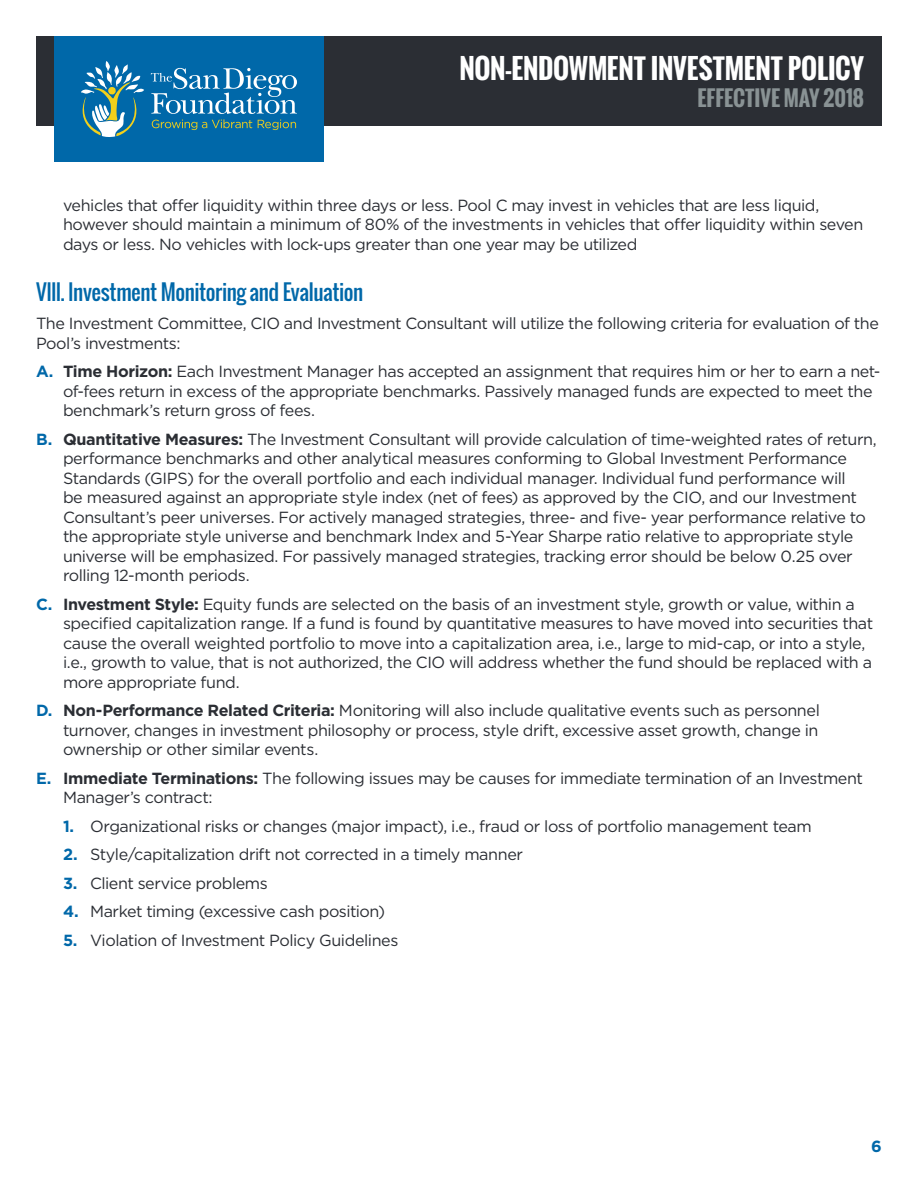
<style>
.page{position:relative;width:918px;height:1188px;background:#fff}
.page>*{position:absolute;margin:0;border:0;box-sizing:border-box;transform-origin:0 0}
.t1{font:700 27px "Oswald";letter-spacing:-.005em;color:#fff}
.H2_-_Dark_1C{font:21px "Oswald";letter-spacing:-.025em;color:#0068a9}
.t2{font:700 21px "Oswald";color:#899294}
.C_-_Body{font:16.2px/19.5px "Gotham";letter-spacing:-.03em;color:#2b2e34}
.t3{font:700 16.2px "Gotham";color:#0068a9}
.s1{font-weight:700;color:#0068a9}
.s2{font-weight:700}
</style>
<div class="page">
<div style="left:36px;top:36px;width:846px;height:89px;background:#2b2e34"></div>
<div style="left:54px;top:36px;width:270px;height:126px;background:#0068a9"></div>
<svg style="left:81px;top:61px;width:63px;height:76px"></svg>
<svg style="left:151px;top:68px;width:146px;height:62px"></svg>
<h1 class="t1" style="left:459px;top:48px;width:406px">NON-ENDOWMENT INVESTMENT POLICY</h1>
<p class="t2" style="left:697px;top:82px;width:168px">EFFECTIVE MAY 2018</p>
<p class="C_-_Body" style="left:63px;top:195px;width:802px">vehicles that offer liquidity within three days or less. Pool C may invest in vehicles that are less liquid, however should maintain a minimum of 80% of the investments in vehicles that offer liquidity within seven days or less. No vehicles with lock-ups greater than one year may be utilized</p>
<p class="H2_-_Dark_1C" style="left:36px;top:276px;width:329px">VIII. Investment Monitoring and Evaluation</p>
<p class="C_-_Body" style="left:36px;top:314px;width:844px">The Investment Committee, CIO and Investment Consultant will utilize the following criteria for evaluation of the<br>Pool’s investments:</p>
<p class="C_-_Body" style="left:63px;top:362px;width:819px;text-indent:-27px"><span class="s1">A.</span> <span class="s2">Time Horizon:</span> Each Investment Manager has accepted an assignment that requires him or her to earn a net&shy;of-fees return in excess of the appropriate benchmarks. Passively managed funds are expected to meet the benchmark’s return gross of fees.</p>
<p class="C_-_Body" style="left:63px;top:429px;width:815px;text-indent:-27px"><span class="s1">B.</span> <span class="s2">Quantitative Measures:</span> The Investment Consultant will provide calculation of time-weighted rates of return, performance benchmarks and other analytical measures conforming to Global Investment Performance Standards (GIPS) for the overall portfolio and each individual manager. Individual fund performance will<br>be measured against an appropriate style index (net of fees) as approved by the CIO, and our Investment Consultant’s peer universes. For actively managed strategies, three- and five- year performance relative to the appropriate style universe and benchmark Index and 5-Year Sharpe ratio relative to appropriate style universe will be emphasized. For passively managed strategies, tracking error should be below 0.25 over rolling 12-month periods.</p>
<p class="C_-_Body" style="left:63px;top:594px;width:812px;text-indent:-27px"><span class="s1">C.</span> <span class="s2">Investment Style:</span> Equity funds are selected on the basis of an investment style, growth or value, within a specified capitalization range. If a fund is found by quantitative measures to have moved into securities that cause the overall weighted portfolio to move into a capitalization area, i.e., large to mid-cap, or into a style, i.e., growth to value, that is not authorized, the CIO will address whether the fund should be replaced with a more appropriate fund.</p>
<p class="C_-_Body" style="left:63px;top:701px;width:758px;text-align:justify;text-indent:-27px"><span class="s1">D.</span> <span class="s2">Non-Performance Related Criteria:</span> Monitoring will also include qualitative events such as personnel turnover, changes in investment philosophy or process, style drift, excessive asset growth, change in ownership or other similar events.</p>
<p class="C_-_Body" style="left:63px;top:768px;width:802px;text-indent:-27px"><span class="s1">E.</span> <span class="s2">Immediate Terminations:</span> The following issues may be causes for immediate termination of an Investment<br>Manager’s contract:</p>
<p class="C_-_Body" style="left:63px;top:816px;width:750px"><span class="s1">1.</span> Organizational risks or changes (major impact), i.e., fraud or loss of portfolio management team</p>
<p class="C_-_Body" style="left:63px;top:845px;width:462px"><span class="s1">2.</span> Style/capitalization drift not corrected in a timely manner</p>
<p class="C_-_Body" style="left:63px;top:873px;width:206px"><span class="s1">3.</span> Client service problems</p>
<p class="C_-_Body" style="left:63px;top:902px;width:324px"><span class="s1">4.</span> Market timing (excessive cash position)</p>
<p class="C_-_Body" style="left:63px;top:930px;width:337px"><span class="s1">5.</span> Violation of Investment Policy Guidelines</p>
<p class="t3" style="left:871px;top:1136px;width:12px">6</p>
</div>
